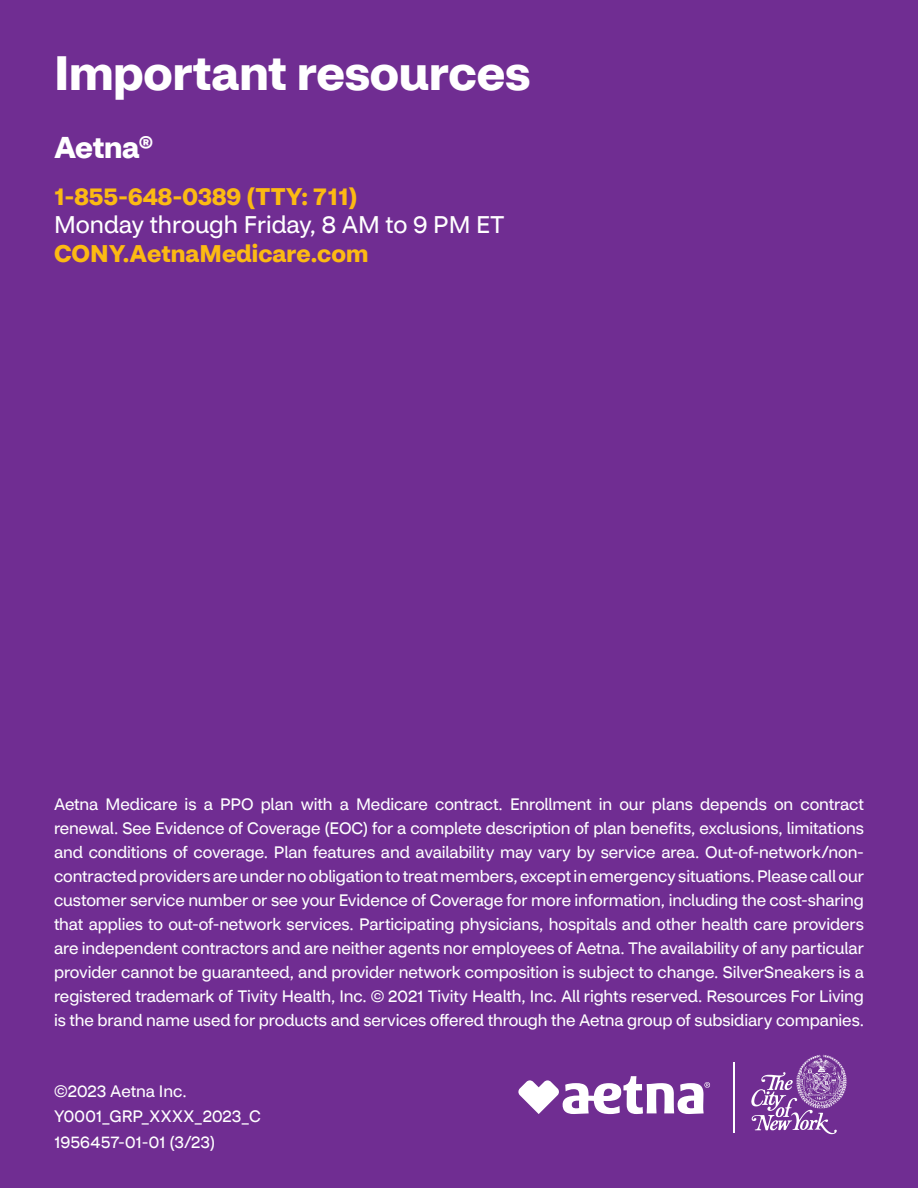
<style>
.page{position:relative;width:918px;height:1188px;background:#702d92}
.page>*{position:absolute;margin:0;border:0;box-sizing:border-box;transform-origin:0 0}
.t1{font:700 48px "CVS Health Sans";letter-spacing:-.005em;color:#fff}
.Body_text{font:700 30px "CVS Health Sans";letter-spacing:-.01em;color:#fff}
.Body_text-2{font:700 24px/28.8px "CVS Health Sans";color:#fcba13}
.Part_Number_Date_Cop{font:16.5px/24px "CVS Health Sans";letter-spacing:-.005em;color:#fff;text-align:justify}
.s1{font-weight:400;color:#fff}
</style>
<div class="page">
<img style="left:751px;top:1054px;width:96px;height:81px">
<hr style="left:733px;top:1062px;width:2px;height:71px;background:#fff">
<svg style="left:518px;top:1076px;width:192px;height:38px"></svg>
<p class="t1" style="left:54px;top:42px;width:478px">Important resources</p>
<p class="Body_text" style="left:54px;top:129px;width:101px">Aetna®</p>
<p class="Body_text-2" style="left:54px;top:182px;width:452px">1-855-648-0389 (TTY: 711)<br><span class="s1">Monday through Friday, 8 AM to 9 PM ET<br></span>CONY.AetnaMedicare.com</p>
<p class="Part_Number_Date_Cop" style="left:54px;top:792px;width:812px">Aetna Medicare is a PPO plan with a Medicare contract. Enrollment in our plans depends on contract renewal. See Evidence of Coverage (EOC) for a complete description of plan benefits, exclusions, limitations and conditions of coverage. Plan features and availability may vary by service area. Out-of-network/non&shy;contracted providers are under no obligation to treat members, except in emergency situations. Please call our customer service number or see your Evidence of Coverage for more information, including the cost-sharing that applies to out-of-network services. Participating physicians, hospitals and other health care providers are independent contractors and are neither agents nor employees of Aetna. The availability of any particular provider cannot be guaranteed, and provider network composition is subject to change. SilverSneakers is a registered trademark of Tivity Health, Inc. © 2021 Tivity Health, Inc. All rights reserved. Resources For Living is the brand name used for products and services offered through the Aetna group of subsidiary companies.</p>
<p class="Part_Number_Date_Cop" style="left:54px;top:1079px;width:134px">©2023 Aetna Inc.</p>
<p class="Part_Number_Date_Cop" style="left:54px;top:1104px;width:208px">Y0001_GRP_XXXX_2023_C</p>
<p class="Part_Number_Date_Cop" style="left:54px;top:1130px;width:163px">1956457-01-01 (3/23)</p>
</div>
